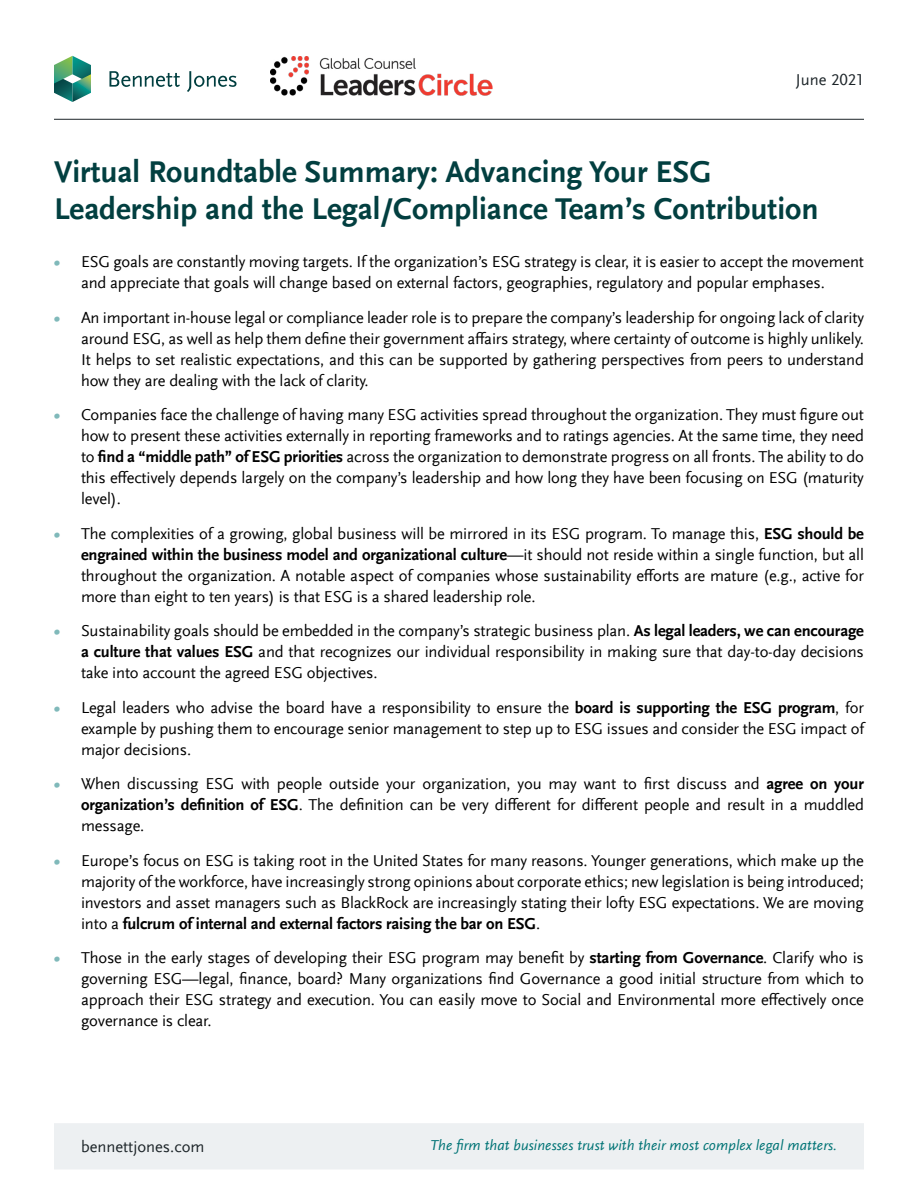
<style>
.page{position:relative;width:918px;height:1188px;background:#fff}
.page>*{position:absolute;margin:0;border:0;box-sizing:border-box;transform-origin:0 0}
.Author_Heading{font:700 31.5px/37.8px "Scala Sans Offc";color:#023f40}
.t1{font:16.5px/21px "Scala Sans Offc";letter-spacing:-.01em;color:#000;text-align:justify}
.Date{font:16.5px "Scala Sans Offc";color:#1d2529}
.Slogan{font:italic 15px "Scala Sans Offc";letter-spacing:.005em;color:#007375}
.s1{font-weight:700;font-style:italic;color:#80b9ba}
.s2{font-weight:700}
</style>
<div class="page">
<div style="left:54px;top:1123px;width:810px;height:46px;background:#edf0f2"></div>
<svg style="left:109px;top:71px;width:71px;height:16px"></svg>
<svg style="left:187px;top:71px;width:50px;height:21px"></svg>
<svg style="left:54px;top:56px;width:37px;height:46px"></svg>
<hr style="left:54px;top:119px;width:810px;height:1px;background:#1d2529">
<img style="left:270px;top:57px;width:223px;height:39px">
<p class="Date" style="left:796px;top:71px;width:70px">June 2021</p>
<p class="Author_Heading" style="left:54px;top:153px;width:766px">Virtual Roundtable Summary: Advancing Your ESG<br>Leadership and the Legal/Compliance Team’s Contribution</p>
<p class="t1" style="left:81px;top:252px;width:785px;text-indent:-27px"><span class="s1">•</span> ESG goals are constantly moving targets. If the organization’s ESG strategy is clear, it is easier to accept the movement and appreciate that goals will change based on external factors, geographies, regulatory and popular emphases.</p>
<p class="t1" style="left:81px;top:307px;width:785px;text-indent:-27px"><span class="s1">•</span> An important in-house legal or compliance leader role is to prepare the company’s leadership for ongoing lack of clarity around ESG, as well as help them define their government affairs strategy, where certainty of outcome is highly unlikely.<br>It helps to set realistic expectations, and this can be supported by gathering perspectives from peers to understand how they are dealing with the lack of clarity.</p>
<p class="t1" style="left:81px;top:405px;width:785px;text-indent:-27px"><span class="s1">•</span> Companies face the challenge of having many ESG activities spread throughout the organization. They must figure out how to present these activities externally in reporting frameworks and to ratings agencies. At the same time, they need to <span class="s2">find a “middle path” of ESG priorities</span> across the organization to demonstrate progress on all fronts. The ability to do this effectively depends largely on the company’s leadership and how long they have been focusing on ESG (maturity level).</p>
<p class="t1" style="left:81px;top:523px;width:785px;text-indent:-27px"><span class="s1">•</span> The complexities of a growing, global business will be mirrored in its ESG program. To manage this, <span class="s2">ESG should be engrained within the business model and organizational culture</span>—it should not reside within a single function, but all throughout the organization. A notable aspect of companies whose sustainability efforts are mature (e.g., active for more than eight to ten years) is that ESG is a shared leadership role.</p>
<p class="t1" style="left:81px;top:621px;width:785px;text-indent:-27px"><span class="s1">•</span> Sustainability goals should be embedded in the company’s strategic business plan. <span class="s2">As legal leaders, we can encourage a culture that values ESG</span> and that recognizes our individual responsibility in making sure that day-to-day decisions take into account the agreed ESG objectives.</p>
<p class="t1" style="left:81px;top:697px;width:785px;text-indent:-27px"><span class="s1">•</span> Legal leaders who advise the board have a responsibility to ensure the <span class="s2">board is supporting the ESG program</span>, for example by pushing them to encourage senior management to step up to ESG issues and consider the ESG impact of major decisions.</p>
<p class="t1" style="left:81px;top:774px;width:785px;text-indent:-27px"><span class="s1">•</span> When discussing ESG with people outside your organization, you may want to first discuss and <span class="s2">agree on your organization’s definition of ESG</span>. The definition can be very different for different people and result in a muddled message.</p>
<p class="t1" style="left:81px;top:850px;width:785px;text-indent:-27px"><span class="s1">•</span> Europe’s focus on ESG is taking root in the United States for many reasons. Younger generations, which make up the majority of the workforce, have increasingly strong opinions about corporate ethics; new legislation is being introduced; investors and asset managers such as BlackRock are increasingly stating their lofty ESG expectations. We are moving into a <span class="s2">fulcrum of internal and external factors raising the bar on ESG</span>.</p>
<p class="t1" style="left:81px;top:948px;width:785px;text-indent:-27px"><span class="s1">•</span> Those in the early stages of developing their ESG program may benefit by <span class="s2">starting from Governance</span>. Clarify who is governing ESG—legal, finance, board? Many organizations find Governance a good initial structure from which to approach their ESG strategy and execution. You can easily move to Social and Environmental more effectively once governance is clear.</p>
<p class="Date" style="left:81px;top:1138px;width:125px">bennettjones.com</p>
<p class="Slogan" style="left:430px;top:1137px;width:408px">The firm that businesses trust with their most complex legal matters.</p>
</div>
